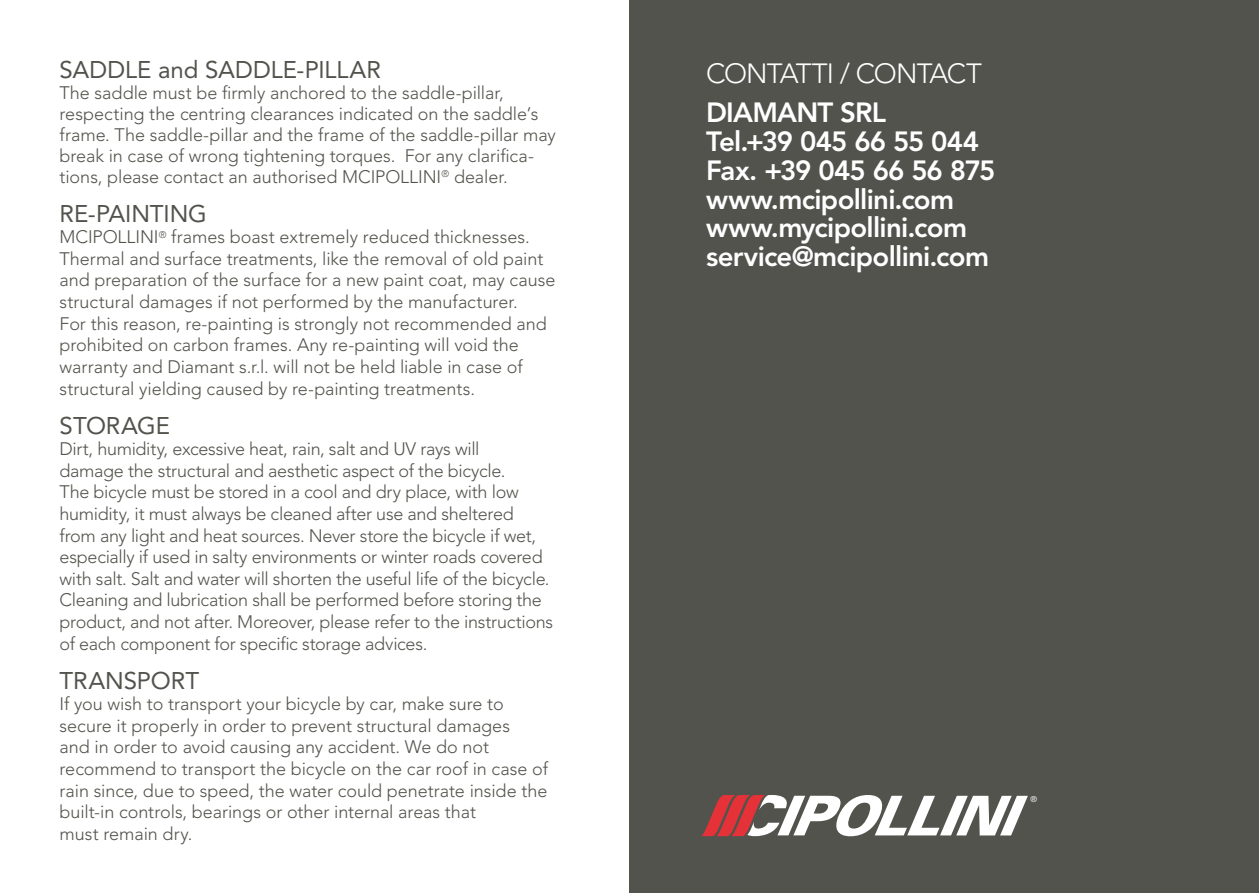
<style>
.page{position:relative;width:1259px;height:893px;background:#fff}
.page>*{position:absolute;margin:0;border:0;box-sizing:border-box;transform-origin:0 0}
.t1{font:800 27.6px/28.8px "Avenir LT Std";letter-spacing:-.025em;color:#fff}
.t2{font:300 27.6px "Avenir LT Std";letter-spacing:-.03em;color:#fff}
.t3{font:24px "Avenir LT Std";letter-spacing:-.005em;color:#53534d}
.t4{font:300 18px/21.6px "Avenir LT Std";letter-spacing:-.005em;color:#53534d}
.t5{font:8.25px "Helvetica Neue LT Std";color:#fff}
</style>
<div class="page">
<div style="left:629px;top:0;width:630px;height:893px;background:#53534d"></div>
<svg style="left:702px;top:795px;width:326px;height:41px"></svg>
<h2 class="t3" style="left:60px;top:55px;width:323px">SADDLE and SADDLE-PILLAR</h2>
<p class="t4" style="left:60px;top:82px;width:498px;line-height:21px">The saddle must be firmly anchored to the saddle-pillar, respecting the centring clearances indicated on the saddle’s frame. The saddle-pillar and the frame of the saddle-pillar may break in case of wrong tightening torques. For any clarifica&shy;tions, please contact an authorised MCIPOLLINI<sup>®</sup> dealer.</p>
<h2 class="t3" style="left:60px;top:199px;width:149px">RE-PAINTING</h2>
<p class="t4" style="left:60px;top:226px;width:497px">MCIPOLLINI<sup>®</sup> frames boast extremely reduced thicknesses.<br>Thermal and surface treatments, like the removal of old paint and preparation of the surface for a new paint coat, may cause structural damages if not performed by the manufacturer.<br>For this reason, re-painting is strongly not recommended and prohibited on carbon frames. Any re-painting will void the warranty and Diamant s.r.l. will not be held liable in case of structural yielding caused by re-painting treatments.</p>
<h2 class="t3" style="left:60px;top:411px;width:112px">STORAGE</h2>
<p class="t4" style="left:60px;top:438px;width:495px">Dirt, humidity, excessive heat, rain, salt and UV rays will<br>damage the structural and aesthetic aspect of the bicycle.<br>The bicycle must be stored in a cool and dry place, with low humidity, it must always be cleaned after use and sheltered from any light and heat sources. Never store the bicycle if wet, especially if used in salty environments or winter roads covered with salt. Salt and water will shorten the useful life of the bicycle.<br>Cleaning and lubrication shall be performed before storing the product, and not after. Moreover, please refer to the instructions of each component for specific storage advices.</p>
<h2 class="t3" style="left:60px;top:666px;width:141px">TRANSPORT</h2>
<p class="t4" style="left:60px;top:693px;width:490px">If you wish to transport your bicycle by car, make sure to secure it properly in order to prevent structural damages<br>and in order to avoid causing any accident. We do not recommend to transport the bicycle on the car roof in case of rain since, due to speed, the water could penetrate inside the built-in controls, bearings or other internal areas that<br>must remain dry.</p>
<h1 class="t2" style="left:706px;top:57px;width:277px">CONTATTI / CONTACT</h1>
<h1 class="t1" style="left:706px;top:98px;width:291px">DIAMANT SRL<br>Tel.+39 045 66 55 044<br>Fax. +39 045 66 56 875 www.mcipollini.com www.mycipollini.com service@mcipollini.com</h1>
<p class="t5" style="left:1030px;top:794px;width:8px">®</p>
</div>
